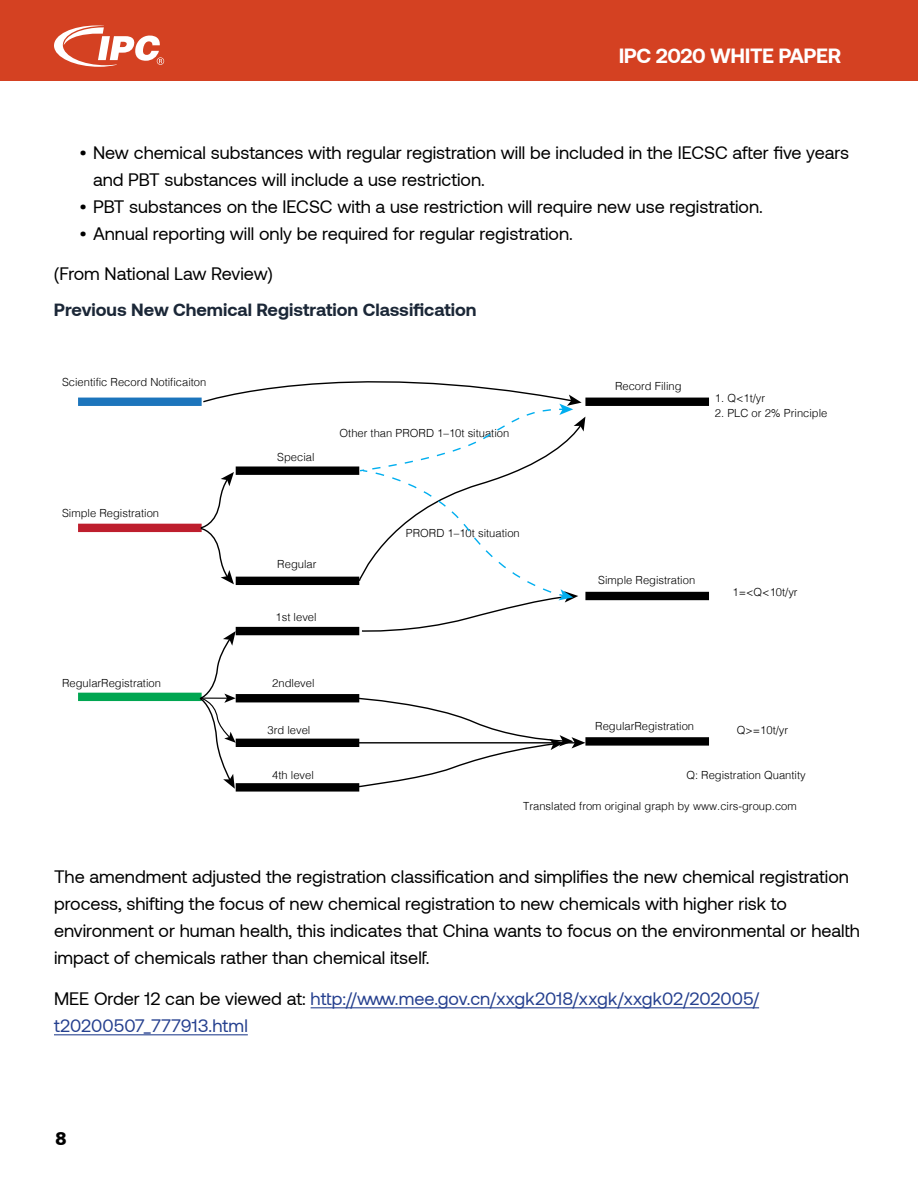
<style>
.page{position:relative;width:918px;height:1188px;background:#fff}
.page>*{position:absolute;margin:0;border:0;box-sizing:border-box;transform-origin:0 0}
.t1{font:700 21px "Aeonik";letter-spacing:-.02em;color:#fff}
.t2{font:18px/27px "Aeonik";color:#000}
.t3{font:18px/27px "Aeonik";color:#25408f}
.t4{font:700 18px "Aeonik";color:#1b2737}
.t5{font:900 18px "Aeonik";color:#000}
.t6{font:300 11.25px "Helvetica";color:#000}
.s1{color:#000}
</style>
<div class="page">
<div style="left:0;top:0;width:918px;height:81px;background:#d44122"></div>
<svg style="left:54px;top:26px;width:110px;height:41px"></svg>
<hr style="left:311px;top:1007px;width:448px;height:1px;background:#25408f">
<hr style="left:54px;top:1034px;width:194px;height:1px;background:#25408f">
<div style="left:78px;top:398px;width:124px;height:8px;background:#1c75bc"></div>
<div style="left:585px;top:398px;width:124px;height:8px;background:#000"></div>
<div style="left:236px;top:783px;width:123px;height:9px;background:#000"></div>
<div style="left:585px;top:592px;width:124px;height:8px;background:#000"></div>
<div style="left:585px;top:737px;width:124px;height:9px;background:#000"></div>
<div style="left:78px;top:524px;width:124px;height:8px;background:#be1e2d"></div>
<div style="left:78px;top:693px;width:124px;height:8px;background:#00a651"></div>
<svg style="left:199px;top:381px;width:386px;height:408px"></svg>
<p class="t1" style="left:619px;top:43px;width:224px">IPC 2020 WHITE PAPER</p>
<p class="t2" style="left:93px;top:139px;width:758px;text-indent:-14px">• New chemical substances with regular registration will be included in the IECSC after five years and PBT substances will include a use restriction.</p>
<p class="t2" style="left:80px;top:193px;width:685px">• PBT substances on the IECSC with a use restriction will require new use registration.</p>
<p class="t2" style="left:80px;top:220px;width:495px">• Annual reporting will only be required for regular registration.</p>
<p class="t2" style="left:54px;top:261px;width:221px">(From National Law Review)</p>
<p class="t4" style="left:54px;top:300px;width:424px">Previous New Chemical Registration Classification</p>
<p class="t6" style="left:62px;top:372px;width:146px">Scientific Record Notificaiton</p>
<p class="t6" style="left:62px;top:503px;width:99px">Simple Registration</p>
<p class="t6" style="left:62px;top:673px;width:100px">RegularRegistration</p>
<p class="t6" style="left:277px;top:448px;width:39px">Special</p>
<p class="t6" style="left:340px;top:423px;width:171px">Other than PRORD 1–10t situation</p>
<p class="t6" style="left:277px;top:555px;width:41px">Regular</p>
<p class="t6" style="left:276px;top:608px;width:43px">1st level</p>
<p class="t6" style="left:272px;top:673px;width:44px">2ndlevel</p>
<p class="t6" style="left:268px;top:720px;width:44px">3rd level</p>
<p class="t6" style="left:406px;top:523px;width:115px">PRORD 1–10t situation</p>
<p class="t6" style="left:615px;top:376px;width:68px">Record Filing</p>
<p class="t6" style="left:715px;top:388px;width:52px">1. Q&lt;1t/yr</p>
<p class="t6" style="left:715px;top:403px;width:114px">2. PLC or 2% Principle</p>
<p class="t6" style="left:598px;top:571px;width:99px">Simple Registration</p>
<p class="t6" style="left:733px;top:582px;width:67px">1=&lt;Q&lt;10t/yr</p>
<p class="t6" style="left:595px;top:717px;width:100px">RegularRegistration</p>
<p class="t6" style="left:737px;top:720px;width:53px">Q&gt;=10t/yr</p>
<p class="t6" style="left:272px;top:766px;width:43px">4th level</p>
<p class="t6" style="left:686px;top:766px;width:121px">Q: Registration Quantity</p>
<p class="t6" style="left:523px;top:797px;width:275px">Translated from original graph by www.cirs-group.com</p>
<p class="t2" style="left:54px;top:864px;width:808px">The amendment adjusted the registration classification and simplifies the new chemical registration process, shifting the focus of new chemical registration to new chemicals with higher risk to environment or human health, this indicates that China wants to focus on the environmental or health impact of chemicals rather than chemical itself.</p>
<p class="t3" style="left:54px;top:985px;width:707px"><span class="s1">MEE Order 12 can be viewed at:</span> http://www.mee.gov.cn/xxgk2018/xxgk/xxgk02/202005/ t20200507_777913.html</p>
<p class="t5" style="left:56px;top:1128px;width:13px">8</p>
</div>
